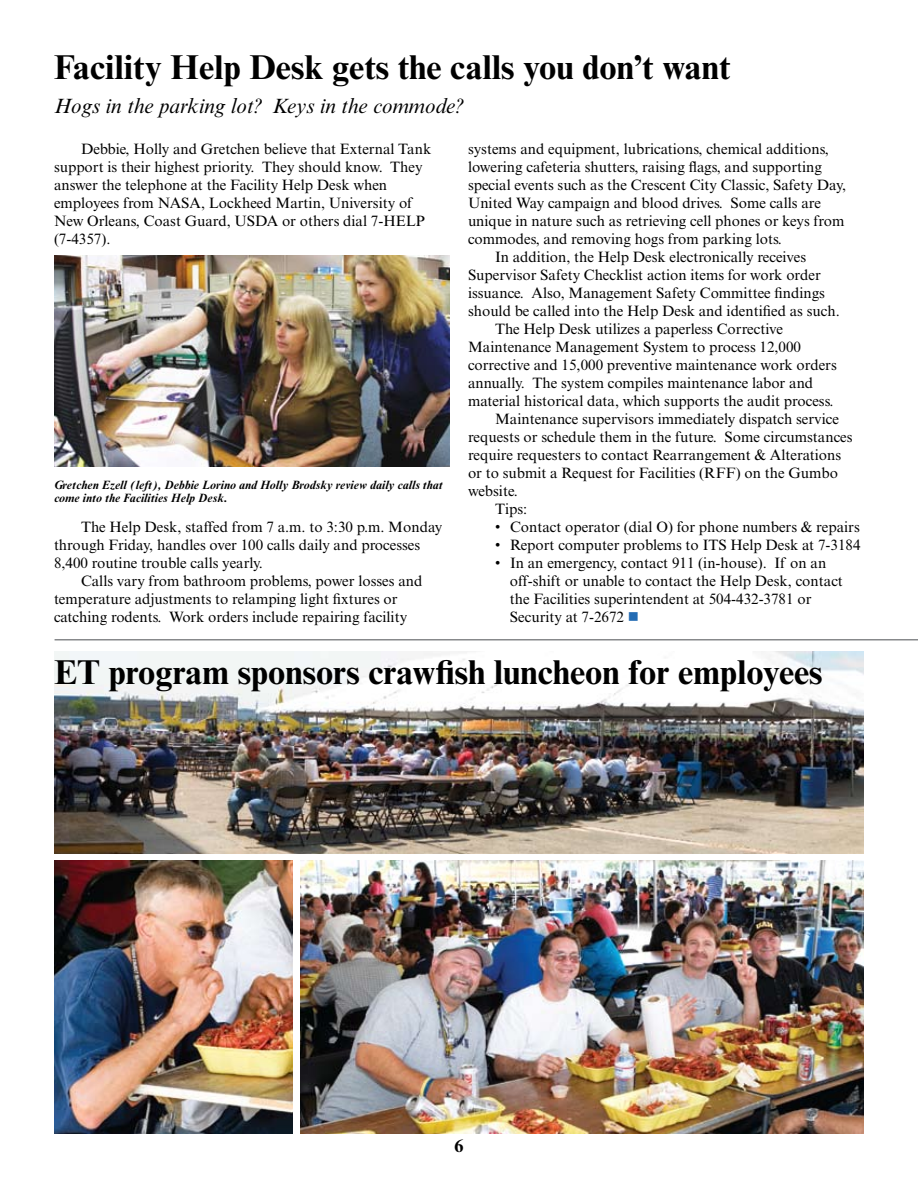
<style>
.page{position:relative;width:918px;height:1188px;background:#fff}
.page>*{position:absolute;margin:0;border:0;box-sizing:border-box;transform-origin:0 0}
.t1{font:700 34.5px "Times New Roman MT Std";color:#000}
.t2{font:italic 21px "Times New Roman MT Std";color:#000}
.t3{font:700 18px "Times New Roman MT Std";color:#000}
.t4{font:15px/18px "Times New Roman MT Std";color:#000}
.t5{font:italic 700 12px/13.5px "Times New Roman MT Std";color:#000}
.s1{color:#246cb4}
</style>
<div class="page">
<img style="left:54px;top:652px;width:810px;height:201px">
<img style="left:54px;top:860px;width:239px;height:274px">
<img style="left:301px;top:860px;width:563px;height:274px">
<img style="left:54px;top:255px;width:396px;height:211px">
<hr style="left:55px;top:639px;width:863px;height:1px;background:#87898b">
<h1 class="t1" style="left:54px;top:46px;width:678px">Facility Help Desk gets the calls you don’t want</h1>
<h2 class="t2" style="left:54px;top:94px;width:411px">Hogs in the parking lot? Keys in the commode?</h2>
<p class="t4" style="left:54px;top:140px;width:379px;text-indent:27px">Debbie, Holly and Gretchen believe that External Tank support is their highest priority. They should know. They answer the telephone at the Facility Help Desk when employees from NASA, Lockheed Martin, University of New Orleans, Coast Guard, USDA or others dial 7-HELP (7-4357).</p>
<p class="t5" style="left:54px;top:478px;width:390px">Gretchen Ezell (left), Debbie Lorino and Holly Brodsky review daily calls that come into the Facilities Help Desk.</p>
<p class="t4" style="left:54px;top:518px;width:390px;text-indent:27px">The Help Desk, staffed from 7 a.m. to 3:30 p.m. Monday through Friday, handles over 100 calls daily and processes<br>8,400 routine trouble calls yearly.</p>
<p class="t4" style="left:54px;top:572px;width:370px;text-indent:27px">Calls vary from bathroom problems, power losses and temperature adjustments to relamping light fixtures or catching rodents. Work orders include repairing facility</p>
<p class="t4" style="left:468px;top:140px;width:362px">systems and equipment, lubrications, chemical additions,</p>
<p class="t4" style="left:468px;top:158px;width:355px">lowering cafeteria shutters, raising flags, and supporting</p>
<p class="t4" style="left:468px;top:176px;width:380px">special events such as the Crescent City Classic, Safety Day,</p>
<p class="t4" style="left:468px;top:194px;width:355px">United Way campaign and blood drives. Some calls are</p>
<p class="t4" style="left:468px;top:212px;width:378px">unique in nature such as retrieving cell phones or keys from</p>
<p class="t4" style="left:468px;top:230px;width:316px">commodes, and removing hogs from parking lots.</p>
<p class="t4" style="left:495px;top:248px;width:313px">In addition, the Help Desk electronically receives</p>
<p class="t4" style="left:468px;top:266px;width:354px">Supervisor Safety Checklist action items for work order</p>
<p class="t4" style="left:468px;top:284px;width:359px">issuance. Also, Management Safety Committee findings</p>
<p class="t4" style="left:468px;top:302px;width:373px">should be called into the Help Desk and identified as such.</p>
<p class="t4" style="left:495px;top:320px;width:290px">The Help Desk utilizes a paperless Corrective</p>
<p class="t4" style="left:468px;top:338px;width:335px">Maintenance Management System to process 12,000</p>
<p class="t4" style="left:468px;top:356px;width:370px">corrective and 15,000 preventive maintenance work orders</p>
<p class="t4" style="left:468px;top:374px;width:347px">annually. The system compiles maintenance labor and</p>
<p class="t4" style="left:468px;top:392px;width:367px">material historical data, which supports the audit process.</p>
<p class="t4" style="left:495px;top:410px;width:345px">Maintenance supervisors immediately dispatch service</p>
<p class="t4" style="left:468px;top:428px;width:386px">requests or schedule them in the future. Some circumstances</p>
<p class="t4" style="left:468px;top:446px;width:375px">require requesters to contact Rearrangement &amp; Alterations</p>
<p class="t4" style="left:468px;top:464px;width:372px">or to submit a Request for Facilities (RFF) on the Gumbo</p>
<p class="t4" style="left:468px;top:482px;width:51px">website.</p>
<p class="t4" style="left:495px;top:500px;width:34px">Tips:</p>
<p class="t4" style="left:495px;top:518px;width:366px">• Contact operator (dial O) for phone numbers &amp; repairs</p>
<p class="t4" style="left:495px;top:536px;width:367px">• Report computer problems to ITS Help Desk at 7-3184</p>
<p class="t4" style="left:510px;top:554px;width:334px;text-indent:-15px">• In an emergency, contact 911 (in-house). If on an off-shift or unable to contact the Help Desk, contact the Facilities superintendent at 504-432-3781 or Security at 7-2672 <span class="s1">■</span></p>
<h1 class="t1" style="left:54px;top:651px;width:770px">ET program sponsors crawfish luncheon for employees</h1>
<p class="t3" style="left:454px;top:1135px;width:10px">6</p>
</div>
